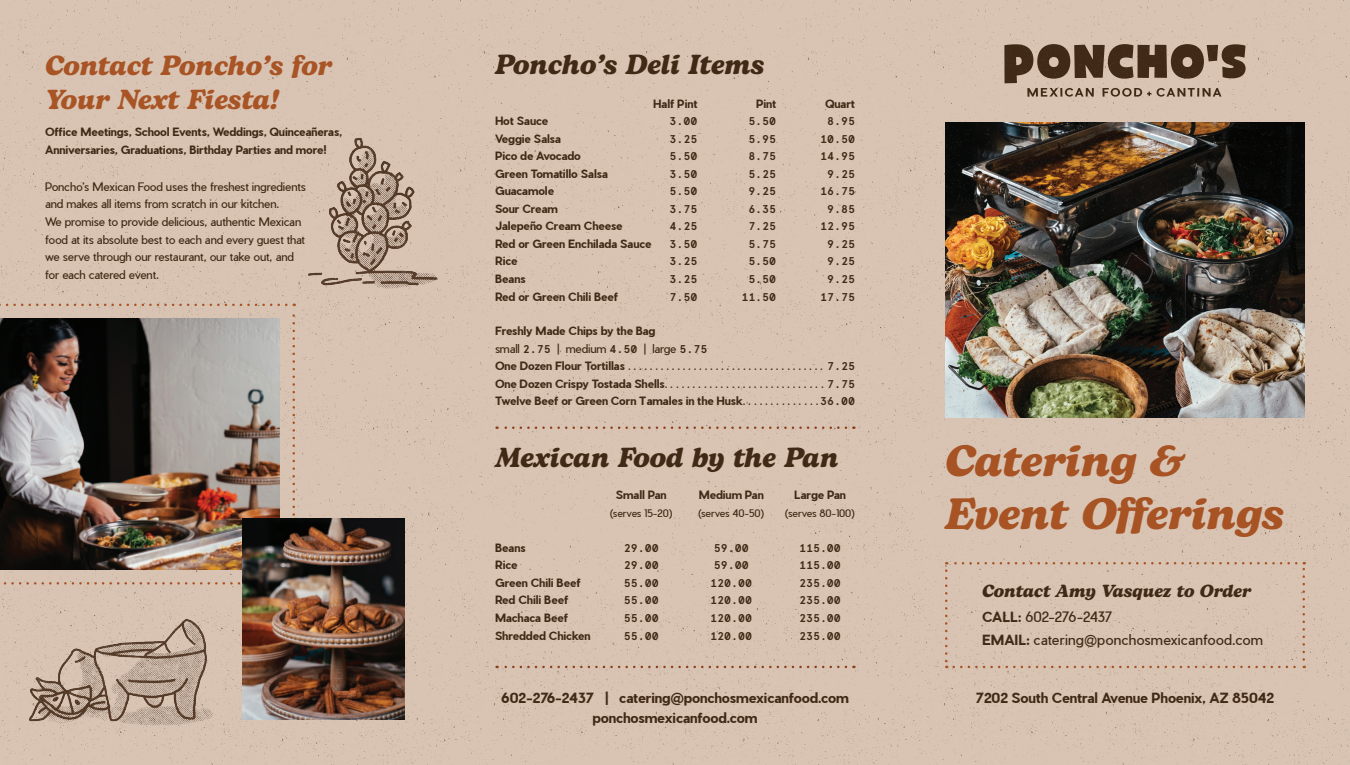
<style>
.page{position:relative;width:1350px;height:765px;background:#fff}
.page>*{position:absolute;margin:0;border:0;box-sizing:border-box;transform-origin:0 0}
.t1{font:italic 700 43.75px/53px "Bogart";color:#a75324}
.t2{font:italic 700 27.5px "Bogart";color:#402a16}
.t3{font:italic 700 27.5px/34.5px "Bogart";color:#a95425}
.t4{font:italic 700 17.5px "Bogart";color:#402a17}
.t5{font:700 13.75px "PP Pier Sans";color:#402a17}
.t6{font:13.75px/22.5px "PP Pier Sans";letter-spacing:.005em;color:#402a17}
.t7{font:700 11.25px/17.5px "PP Pier Sans";color:#402a17}
.t8{font:700 11.25px "Apercu Mono";color:#402a17}
.t9{font:11.25px/17.5px "PP Pier Sans";letter-spacing:-.01em;color:#402a17}
.t10{font:10px "PP Pier Sans";color:#402a17}
.s1{font-weight:400}
.s2{font-family:"Apercu Mono"}
.s3{font-weight:700}
</style>
<div class="page">
<img style="left:0;top:0;width:1350px;height:765px">
<svg style="left:0;top:582px;width:242px;height:3px"></svg>
<svg style="left:292px;top:304px;width:3px;height:214px"></svg>
<svg style="left:0;top:304px;width:286px;height:2px"></svg>
<img style="left:0;top:319px;width:280px;height:251px">
<img style="left:242px;top:518px;width:163px;height:202px">
<svg style="left:497px;top:666px;width:349px;height:2px"></svg>
<svg style="left:497px;top:426px;width:349px;height:3px"></svg>
<svg style="left:945px;top:571px;width:3px;height:97px"></svg>
<svg style="left:954px;top:666px;width:351px;height:2px"></svg>
<svg style="left:1302px;top:562px;width:3px;height:98px"></svg>
<svg style="left:946px;top:562px;width:350px;height:3px"></svg>
<img style="left:299px;top:121px;width:164px;height:180px">
<img style="left:16px;top:617px;width:220px;height:123px">
<h2 class="t3" style="left:45px;top:48px;width:288px">Contact Poncho’s for<br>Your Next Fiesta!</h2>
<p class="t7" style="left:45px;top:123px;width:299px">Office Meetings, School Events, Weddings, Quinceañeras,<br>Anniversaries, Graduations, Birthday Parties and more!</p>
<p class="t9" style="left:45px;top:178px;width:262px">Poncho’s Mexican Food uses the freshest ingredients and makes all items from scratch in our kitchen.<br>We promise to provide delicious, authentic Mexican food at its absolute best to each and every guest that we serve through our restaurant, our take out, and for each catered event.</p>
<h2 class="t2" style="left:495px;top:45px;width:271px">Poncho’s Deli Items</h2>
<p class="t7" style="left:653px;top:95px;width:46px">Half Pint</p>
<p class="t7" style="left:756px;top:95px;width:22px">Pint</p>
<p class="t7" style="left:825px;top:95px;width:31px">Quart</p>
<p class="t7" style="left:495px;top:112px;width:55px">Hot Sauce</p>
<p class="t8" style="left:670px;top:115px;width:29px">3.00</p>
<p class="t8" style="left:748px;top:115px;width:29px">5.50</p>
<p class="t8" style="left:827px;top:115px;width:29px">8.95</p>
<p class="t7" style="left:495px;top:130px;width:68px">Veggie Salsa</p>
<p class="t8" style="left:670px;top:132px;width:29px">3.25</p>
<p class="t8" style="left:748px;top:132px;width:29px">5.95</p>
<p class="t8" style="left:820px;top:132px;width:36px">10.50</p>
<p class="t7" style="left:495px;top:147px;width:87px">Pico de Avocado</p>
<p class="t8" style="left:670px;top:150px;width:29px">5.50</p>
<p class="t8" style="left:748px;top:150px;width:29px">8.75</p>
<p class="t8" style="left:820px;top:150px;width:36px">14.95</p>
<p class="t7" style="left:495px;top:165px;width:114px">Green Tomatillo Salsa</p>
<p class="t8" style="left:670px;top:167px;width:29px">3.50</p>
<p class="t8" style="left:748px;top:167px;width:29px">5.25</p>
<p class="t8" style="left:827px;top:167px;width:29px">9.25</p>
<p class="t7" style="left:495px;top:182px;width:61px">Guacamole</p>
<p class="t8" style="left:670px;top:185px;width:29px">5.50</p>
<p class="t8" style="left:748px;top:185px;width:29px">9.25</p>
<p class="t8" style="left:820px;top:185px;width:36px">16.75</p>
<p class="t7" style="left:495px;top:200px;width:64px">Sour Cream</p>
<p class="t8" style="left:670px;top:202px;width:29px">3.75</p>
<p class="t8" style="left:748px;top:202px;width:29px">6.35</p>
<p class="t8" style="left:827px;top:202px;width:29px">9.85</p>
<p class="t7" style="left:495px;top:217px;width:129px">Jalepeño Cream Cheese</p>
<p class="t8" style="left:670px;top:220px;width:29px">4.25</p>
<p class="t8" style="left:748px;top:220px;width:29px">7.25</p>
<p class="t8" style="left:820px;top:220px;width:36px">12.95</p>
<p class="t7" style="left:495px;top:235px;width:158px">Red or Green Enchilada Sauce</p>
<p class="t8" style="left:670px;top:237px;width:29px">3.50</p>
<p class="t8" style="left:748px;top:237px;width:29px">5.75</p>
<p class="t8" style="left:827px;top:237px;width:29px">9.25</p>
<p class="t7" style="left:495px;top:252px;width:24px">Rice</p>
<p class="t8" style="left:670px;top:255px;width:29px">3.25</p>
<p class="t8" style="left:748px;top:255px;width:29px">5.50</p>
<p class="t8" style="left:827px;top:255px;width:29px">9.25</p>
<p class="t7" style="left:495px;top:270px;width:32px">Beans</p>
<p class="t8" style="left:670px;top:272px;width:29px">3.25</p>
<p class="t8" style="left:748px;top:272px;width:29px">5.50</p>
<p class="t8" style="left:827px;top:272px;width:29px">9.25</p>
<p class="t7" style="left:495px;top:287px;width:125px">Red or Green Chili Beef</p>
<p class="t8" style="left:670px;top:290px;width:29px">7.50</p>
<p class="t8" style="left:741px;top:290px;width:36px">11.50</p>
<p class="t8" style="left:820px;top:290px;width:36px">17.75</p>
<p class="t7" style="left:495px;top:322px;width:362px">Freshly Made Chips by the Bag<br><span class="s1">small</span> <span class="s2">2.75</span> <span class="s1">| medium</span> <span class="s2">4.50</span> <span class="s1">| large</span> <span class="s2">5.75<br></span>One Dozen Flour Tortillas<span class="s1">....................................</span> <span class="s2">7.25<br></span>One Dozen Crispy Tostada Shells<span class="s1">.............................</span><span class="s2">7.75<br></span>Twelve Beef or Green Corn Tamales in the Husk<span class="s1">. . . . . . . . . . . . . .</span><span class="s2">36.00</span></p>
<h2 class="t2" style="left:495px;top:438px;width:345px">Mexican Food by the Pan</h2>
<p class="t7" style="left:616px;top:486px;width:52px">Small Pan</p>
<p class="t7" style="left:699px;top:486px;width:67px">Medium Pan</p>
<p class="t7" style="left:794px;top:486px;width:53px">Large Pan</p>
<p class="t10" style="left:610px;top:507px;width:64px">(serves 15-20)</p>
<p class="t10" style="left:698px;top:507px;width:68px">(serves 40-50)</p>
<p class="t10" style="left:785px;top:507px;width:72px">(serves 80-100)</p>
<p class="t7" style="left:495px;top:539px;width:32px">Beans</p>
<p class="t8" style="left:624px;top:541px;width:36px">29.00</p>
<p class="t8" style="left:714px;top:541px;width:36px">59.00</p>
<p class="t8" style="left:799px;top:541px;width:43px">115.00</p>
<p class="t7" style="left:495px;top:556px;width:24px">Rice</p>
<p class="t8" style="left:624px;top:559px;width:36px">29.00</p>
<p class="t8" style="left:714px;top:559px;width:36px">59.00</p>
<p class="t8" style="left:799px;top:559px;width:43px">115.00</p>
<p class="t7" style="left:495px;top:574px;width:87px">Green Chili Beef</p>
<p class="t8" style="left:624px;top:576px;width:36px">55.00</p>
<p class="t8" style="left:710px;top:576px;width:43px">120.00</p>
<p class="t8" style="left:799px;top:576px;width:43px">235.00</p>
<p class="t7" style="left:495px;top:591px;width:75px">Red Chili Beef</p>
<p class="t8" style="left:624px;top:594px;width:36px">55.00</p>
<p class="t8" style="left:710px;top:594px;width:43px">120.00</p>
<p class="t8" style="left:799px;top:594px;width:43px">235.00</p>
<p class="t7" style="left:495px;top:609px;width:75px">Machaca Beef</p>
<p class="t8" style="left:624px;top:611px;width:36px">55.00</p>
<p class="t8" style="left:710px;top:611px;width:43px">120.00</p>
<p class="t8" style="left:799px;top:611px;width:43px">235.00</p>
<p class="t7" style="left:495px;top:626px;width:97px">Shredded Chicken</p>
<p class="t8" style="left:624px;top:629px;width:36px">55.00</p>
<p class="t8" style="left:710px;top:629px;width:43px">120.00</p>
<p class="t8" style="left:799px;top:629px;width:43px">235.00</p>
<h1 class="t1" style="left:945px;top:434px;width:341px">Catering &amp;<br>Event Offerings</h1>
<h3 class="t4" style="left:982px;top:579px;width:271px">Contact Amy Vasquez to Order</h3>
<p class="t6" style="left:982px;top:606px;width:282px"><span class="s3">CALL:</span> 602-276-2437<br><span class="s3">EMAIL:</span> catering@ponchosmexicanfood.com</p>
<p class="t5" style="left:501px;top:688px;width:349px">602-276-2437 | catering@ponchosmexicanfood.com</p>
<p class="t5" style="left:976px;top:688px;width:300px">7202 South Central Avenue Phoenix, AZ 85042</p>
<p class="t5" style="left:593px;top:708px;width:166px">ponchosmexicanfood.com</p>
</div>
